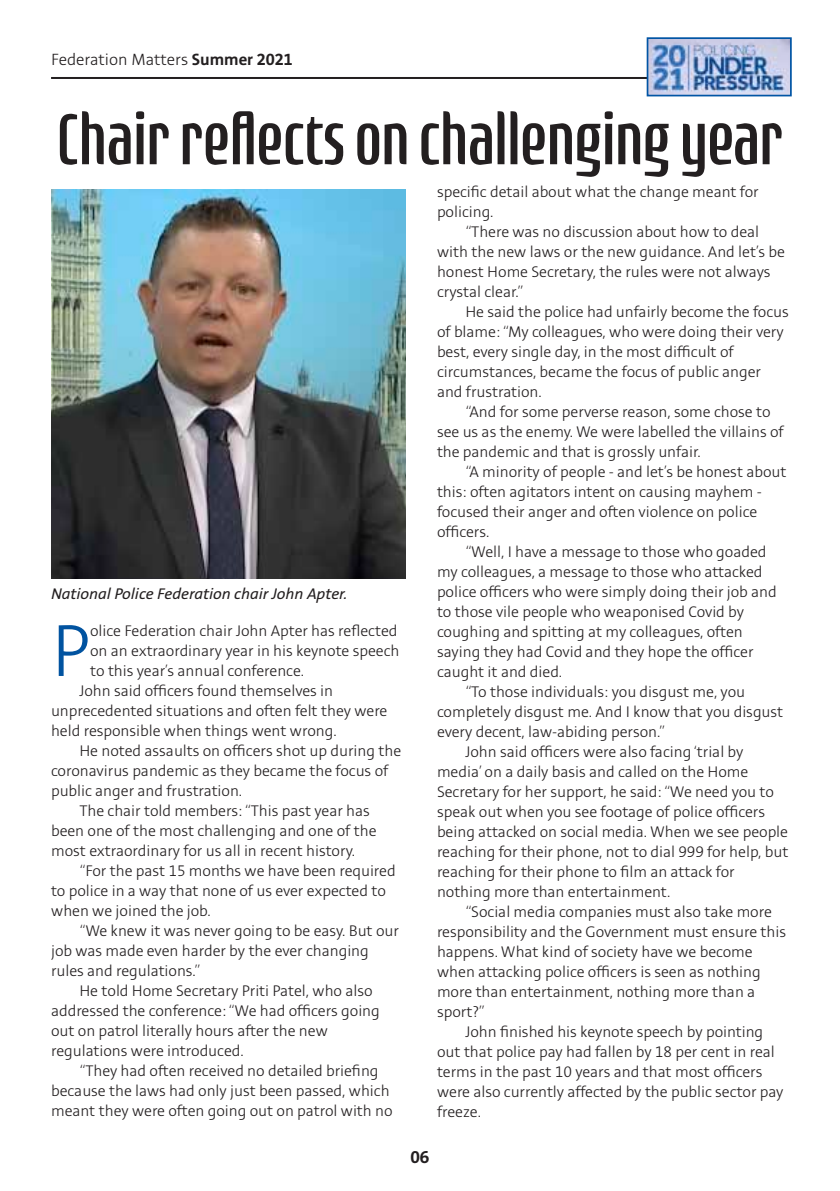
<style>
.page{position:relative;width:840px;height:1191px;background:#fff}
.page>*{position:absolute;margin:0;border:0;box-sizing:border-box;transform-origin:0 0}
.t1{font:300 81.4px "Stinnes Sans";color:#0153a0}
.t2{font:300 76px "Rogue Sans Cond";letter-spacing:-.01em;color:#231f20}
.t3{font:700 19px "Stinnes Sans";color:#231f20}
.t4{font:300 18px "Stinnes Sans";color:#231f20}
.t5{font:300 17px/20px "Stinnes Sans";letter-spacing:-.005em;color:#231f20}
.t6{font:italic 17px "Stinnes Sans";color:#231f20}
.t7{font:700 5.2px "Calibri";color:#231f20}
.t8{font:5.2px "Calibri";color:#231f20}
.t9{font:italic 5.2px "Calibri";color:#231f20}
.s1{font-weight:700}
</style>
<div class="page">
<hr style="left:51px;top:77px;width:737px;height:2px;background:#231f20">
<img style="left:51px;top:189px;width:354px;height:389px">
<img style="left:649px;top:40px;width:139px;height:53px">
<div style="left:646px;top:37px;width:145px;height:59px;border:2px solid #0155a5"></div>
<p class="t4" style="left:51px;top:51px;width:243px">Federation Matters <span class="s1">Summer 2021</span></p>
<p class="t2" style="left:56px;top:96px;width:728px">Chair reflects on challenging year</p>
<p class="t8" style="left:692px;top:139px;width:13px">10am</p>
<p class="t7" style="left:746px;top:139px;width:22px">Welcome</p>
<p class="t6" style="left:51px;top:586px;width:298px">National Police Federation chair John Apter.</p>
<p class="t1" style="left:51px;top:613px;width:41px">P</p>
<p class="t5" style="left:90px;top:621px;width:311px;text-align:justify">olice Federation chair John Apter has reflected on an extraordinary year in his keynote speech to this year’s annual conference.</p>
<p class="t5" style="left:51px;top:681px;width:338px;text-indent:28px">John said officers found themselves in unprecedented situations and often felt they were held responsible when things went wrong.</p>
<p class="t5" style="left:51px;top:741px;width:351px;text-indent:28px">He noted assaults on officers shot up during the coronavirus pandemic as they became the focus of public anger and frustration.</p>
<p class="t5" style="left:51px;top:801px;width:327px;text-indent:28px">The chair told members: “This past year has been one of the most challenging and one of the most extraordinary for us all in recent history.</p>
<p class="t5" style="left:51px;top:861px;width:346px;text-indent:28px">“For the past 15 months we have been required to police in a way that none of us ever expected to when we joined the job.</p>
<p class="t5" style="left:51px;top:921px;width:349px;text-indent:28px">“We knew it was never going to be easy. But our job was made even harder by the ever changing rules and regulations.”</p>
<p class="t5" style="left:51px;top:981px;width:330px;text-indent:28px">He told Home Secretary Priti Patel, who also addressed the conference: “We had officers going out on patrol literally hours after the new regulations were introduced.</p>
<p class="t5" style="left:51px;top:1061px;width:343px;text-indent:28px">“They had often received no detailed briefing because the laws had only just been passed, which meant they were often going out on patrol with no</p>
<p class="t5" style="left:437px;top:182px;width:323px">specific detail about what the change meant for policing.</p>
<p class="t5" style="left:437px;top:222px;width:349px;text-indent:28px">“There was no discussion about how to deal with the new laws or the new guidance. And let’s be honest Home Secretary, the rules were not always crystal clear.”</p>
<p class="t5" style="left:437px;top:302px;width:353px;text-indent:28px">He said the police had unfairly become the focus of blame: “My colleagues, who were doing their very best, every single day, in the most difficult of circumstances, became the focus of public anger and frustration.</p>
<p class="t5" style="left:437px;top:402px;width:348px;text-indent:28px">“And for some perverse reason, some chose to see us as the enemy. We were labelled the villains of the pandemic and that is grossly unfair.</p>
<p class="t5" style="left:437px;top:462px;width:351px;text-indent:28px">“A minority of people - and let’s be honest about this: often agitators intent on causing mayhem - focused their anger and often violence on police officers.</p>
<p class="t5" style="left:437px;top:542px;width:341px;text-indent:28px">“Well, I have a message to those who goaded my colleagues, a message to those who attacked police officers who were simply doing their job and to those vile people who weaponised Covid by coughing and spitting at my colleagues, often saying they had Covid and they hope the officer caught it and died.</p>
<p class="t5" style="left:437px;top:682px;width:347px;text-indent:28px">“To those individuals: you disgust me, you completely disgust me. And I know that you disgust every decent, law-abiding person.”</p>
<p class="t5" style="left:437px;top:742px;width:352px;text-indent:28px">John said officers were also facing ‘trial by media’ on a daily basis and called on the Home Secretary for her support, he said: “We need you to speak out when you see footage of police officers being attacked on social media. When we see people reaching for their phone, not to dial 999 for help, but reaching for their phone to film an attack for nothing more than entertainment.</p>
<p class="t5" style="left:437px;top:902px;width:350px;text-indent:28px">“Social media companies must also take more responsibility and the Government must ensure this happens. What kind of society have we become when attacking police officers is seen as nothing more than entertainment, nothing more than a sport?”</p>
<p class="t5" style="left:437px;top:1022px;width:348px;text-indent:28px">John finished his keynote speech by pointing out that police pay had fallen by 18 per cent in real terms in the past 10 years and that most officers were also currently affected by the public sector pay freeze.</p>
<p class="t8" style="left:692px;top:251px;width:20px">11.40am</p>
<p class="t7" style="left:746px;top:251px;width:73px">Q&amp;A with Senior Cabinet Minister</p>
<p class="t8" style="left:692px;top:313px;width:17px">1.10pm</p>
<p class="t7" style="left:746px;top:313px;width:45px">Bravest of the Brave</p>
<p class="t9" style="left:692px;top:344px;width:17px">1.30pm</p>
<p class="t3" style="left:410px;top:1148px;width:20px">06</p>
</div>
